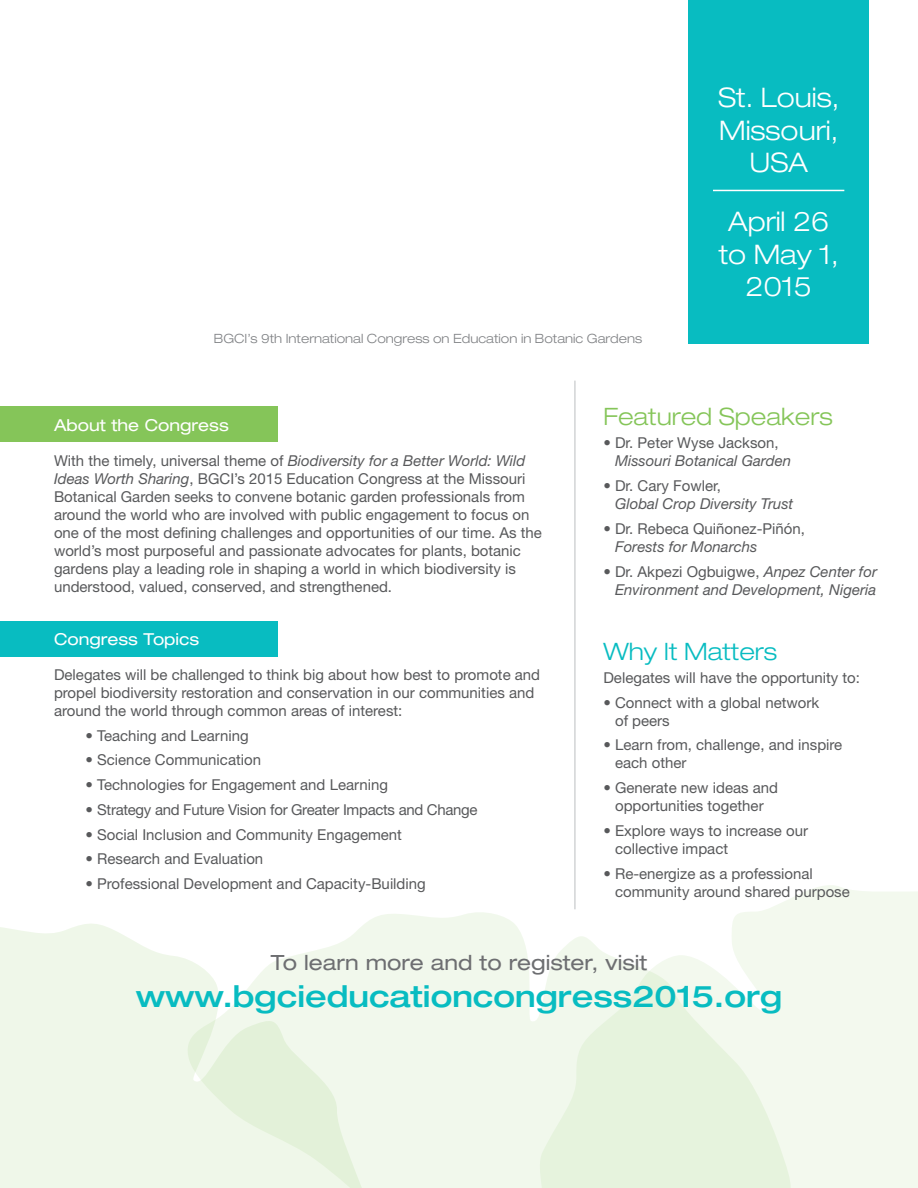
<style>
.page{position:relative;width:918px;height:1188px;background:#fff}
.page>*{position:absolute;margin:0;border:0;box-sizing:border-box;transform-origin:0 0}
.t1{font:500 expanded 30px "Helvetica Neue";color:#08bcc1}
.t2{font:300 expanded 27px/32.4px "Helvetica Neue";color:#fff;text-align:center}
.t3{font:300 expanded 24px "Helvetica Neue";color:#85c559}
.t4{font:300 expanded 24px "Helvetica Neue";color:#08bcc1}
.t5{font:expanded 21px "Helvetica Neue";color:#6d6e71}
.t6{font:expanded 16.5px "Helvetica Neue";color:#fff}
.t7{font:15px/18px "Helvetica Neue";color:#58595b}
.t8{font:italic 15px/18px "Helvetica Neue";color:#58595b;text-align:right}
.t9{font:15px "Helvetica Neue";letter-spacing:-.02em;color:#58595b}
.t10{font:300 expanded 12.75px "Helvetica Neue";color:#808285}
.s1{font-style:italic}
.s2{font-style:normal}
</style>
<div class="page">
<svg style="left:574px;top:877px;width:344px;height:311px;fill:#f3f9ee"></svg>
<div style="left:0;top:924px;width:181px;height:264px;background:#eff7e9"></div>
<svg style="left:181px;top:908px;width:612px;height:280px;background:#eff7ea"></svg>
<div style="left:688px;top:0;width:181px;height:343px;background:#08bcc1"></div>
<hr style="left:713px;top:190px;width:131px;height:1px;background:#fff">
<hr style="left:575px;top:381px;width:1px;height:528px;background:#bcbec0">
<div style="left:0;top:407px;width:278px;height:35px;background:#85c559"></div>
<div style="left:0;top:621px;width:278px;height:36px;background:#08bcc1"></div>
<p class="t10" style="left:214px;top:331px;width:430px">BGCI’s 9th International Congress on Education in Botanic Gardens</p>
<h2 class="t2" style="left:718px;top:81px;width:123px">St. Louis,<br>Missouri,<br>USA</h2>
<h2 class="t2" style="left:719px;top:205px;width:122px">April 26 to May 1,<br>2015</h2>
<p class="t6" style="left:54px;top:415px;width:176px">About the Congress</p>
<p class="t7" style="left:54px;top:451px;width:489px">With the timely, universal theme of <span class="s1">Biodiversity for a Better World: Wild Ideas Worth Sharing</span>, BGCI’s 2015 Education Congress at the Missouri Botanical Garden seeks to convene botanic garden professionals from around the world who are involved with public engagement to focus on one of the most defining challenges and opportunities of our time. As the world’s most purposeful and passionate advocates for plants, botanic gardens play a leading role in shaping a world in which biodiversity is understood, valued, conserved, and strengthened.</p>
<p class="t6" style="left:54px;top:629px;width:147px">Congress Topics</p>
<p class="t7" style="left:54px;top:665px;width:488px">Delegates will be challenged to think big about how best to promote and propel biodiversity restoration and conservation in our communities and around the world through common areas of interest:</p>
<p class="t7" style="left:86px;top:726px;width:165px">• Teaching and Learning</p>
<p class="t7" style="left:86px;top:751px;width:177px">• Science Communication</p>
<p class="t7" style="left:86px;top:775px;width:304px">• Technologies for Engagement and Learning</p>
<p class="t9" style="left:86px;top:800px;width:394px">• Strategy and Future Vision for Greater Impacts and Change</p>
<p class="t7" style="left:86px;top:825px;width:318px">• Social Inclusion and Community Engagement</p>
<p class="t7" style="left:86px;top:850px;width:179px">• Research and Evaluation</p>
<p class="t7" style="left:86px;top:874px;width:342px">• Professional Development and Capacity-Building</p>
<h3 class="t3" style="left:603px;top:402px;width:231px">Featured Speakers</h3>
<p class="t7" style="left:603px;top:434px;width:177px">• Dr. Peter Wyse Jackson,</p>
<p class="t8" style="left:615px;top:452px;width:178px">Missouri Botanical Garden</p>
<p class="t7" style="left:603px;top:477px;width:119px">• Dr. Cary Fowler,</p>
<p class="t8" style="left:615px;top:495px;width:180px">Global Crop Diversity Trust</p>
<p class="t7" style="left:603px;top:519px;width:203px">• Dr. Rebeca Quiñonez-Piñón,</p>
<p class="t8" style="left:615px;top:537px;width:144px">Forests for Monarchs</p>
<p class="t8" style="left:603px;top:562px;width:275px"><span class="s2">• Dr. Akpezi Ogbuigwe,</span> Anpez Center for<br>Environment and Development, Nigeria</p>
<h3 class="t4" style="left:603px;top:637px;width:175px">Why It Matters</h3>
<p class="t7" style="left:603px;top:668px;width:258px">Delegates will have the opportunity to:</p>
<p class="t7" style="left:615px;top:693px;width:206px;text-indent:-12px">• Connect with a global network of peers</p>
<p class="t7" style="left:615px;top:736px;width:229px;text-indent:-12px">• Learn from, challenge, and inspire each other</p>
<p class="t7" style="left:603px;top:778px;width:176px;text-align:center">• Generate new ideas and opportunities together</p>
<p class="t7" style="left:615px;top:821px;width:195px;text-indent:-12px">• Explore ways to increase our collective impact</p>
<p class="t7" style="left:615px;top:864px;width:236px;text-indent:-12px">• Re-energize as a professional community around shared purpose</p>
<h3 class="t5" style="left:271px;top:950px;width:378px">To learn more and to register, visit</h3>
<h1 class="t1" style="left:136px;top:977px;width:648px">www.bgcieducationcongress2015.org</h1>
</div>
